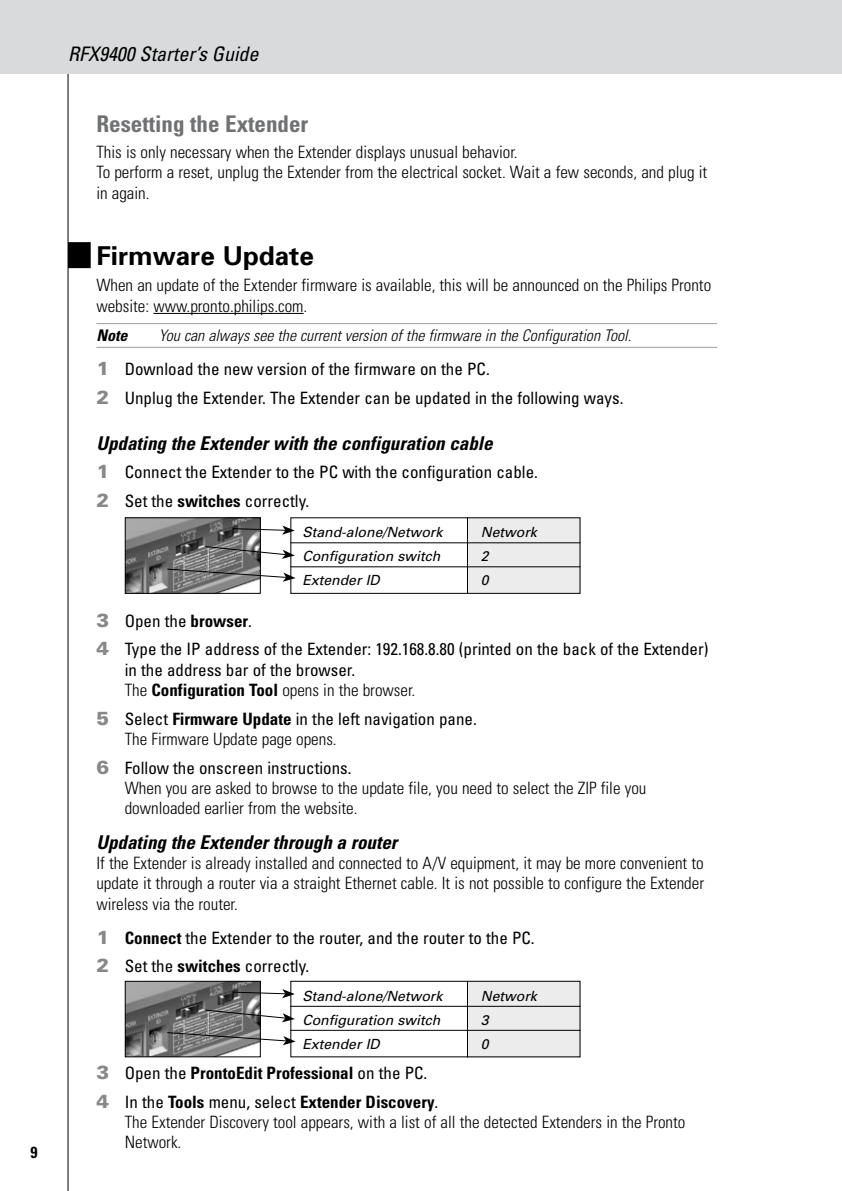
<style>
.page{position:relative;width:842px;height:1191px;background:#fff}
.page>*{position:absolute;margin:0;border:0;box-sizing:border-box;transform-origin:0 0}
.t1{font:700 26px "Univers";color:#000}
.t2{font:700 condensed 23px "Univers";color:#707173}
.t3{font:italic condensed 20px "Univers";color:#000}
.t4{font:italic 700 condensed 19px "Univers";color:#000}
.t5{font:300 condensed 17px/20.4px "Univers";color:#000}
.t6{font:condensed 17px/28.4px "Univers";color:#000}
.t7{font:700 condensed 17px/28.4px "Univers";color:#000}
.t8{font:italic 300 condensed 16px "Univers";color:#000}
.t9{font:italic 700 condensed 16px "Univers";color:#000}
.t10{font:700 condensed 16px "Univers";color:#000}
.t11{font:italic 14px "Univers";color:#000}
.s1{font-weight:900;font-stretch:normal;font-size:19px;color:#878889}
.s2{font-weight:700}
.s3{font-weight:300}
.s4{font-weight:400}
</style>
<div class="page">
<hr style="left:68px;top:0;width:1px;height:1191px;background:#000">
<div style="left:0;top:0;width:842px;height:74px;background:#d9dadb"></div>
<div style="left:68px;top:242px;width:23px;height:26px;background:#000"></div>
<hr style="left:153px;top:313px;width:151px;height:1px;background:#000">
<hr style="left:96px;top:323px;width:621px;height:1px;background:#9c9d9f">
<hr style="left:96px;top:347px;width:621px;height:1px;background:#9c9d9f">
<div style="left:468px;top:517px;width:112px;height:77px;background:#ececed"></div>
<div style="left:290px;top:517px;width:290px;height:77px;border:1px solid #000"></div>
<img style="left:127px;top:519px;width:132px;height:73px">
<div style="left:125px;top:517px;width:136px;height:77px;border:1px solid #000"></div>
<hr style="left:290px;top:542px;width:290px;height:1px;background:#000">
<hr style="left:290px;top:566px;width:290px;height:1px;background:#000">
<hr style="left:467px;top:517px;width:1px;height:77px;background:#000">
<svg style="left:231px;top:525px;width:64px;height:10px"></svg>
<svg style="left:204px;top:545px;width:91px;height:14px"></svg>
<svg style="left:166px;top:568px;width:130px;height:14px"></svg>
<div style="left:468px;top:980px;width:112px;height:77px;background:#ececed"></div>
<div style="left:290px;top:980px;width:290px;height:77px;border:1px solid #000"></div>
<img style="left:127px;top:982px;width:132px;height:73px">
<div style="left:125px;top:980px;width:136px;height:77px;border:1px solid #000"></div>
<hr style="left:290px;top:1005px;width:290px;height:1px;background:#000">
<hr style="left:290px;top:1029px;width:290px;height:1px;background:#000">
<hr style="left:467px;top:980px;width:1px;height:77px;background:#000">
<svg style="left:231px;top:989px;width:64px;height:9px"></svg>
<svg style="left:204px;top:1009px;width:91px;height:13px"></svg>
<svg style="left:166px;top:1031px;width:130px;height:14px"></svg>
<p class="t10" style="left:30px;top:1142px;width:9px">9</p>
<p class="t3" style="left:68px;top:42px;width:192px">RFX9400 Starter’s Guide</p>
<h2 class="t2" style="left:96px;top:109px;width:213px">Resetting the Extender</h2>
<p class="t5" style="left:96px;top:141px;width:612px">This is only necessary when the Extender displays unusual behavior.<br>To perform a reset, unplug the Extender from the electrical socket. Wait a few seconds, and plug it in again.</p>
<h1 class="t1" style="left:96px;top:240px;width:219px">Firmware Update</h1>
<p class="t5" style="left:96px;top:275px;width:616px">When an update of the Extender firmware is available, this will be announced on the Philips Pronto website: www.pronto.philips.com.</p>
<p class="t9" style="left:96px;top:326px;width:33px">Note</p>
<p class="t8" style="left:159px;top:326px;width:474px">You can always see the current version of the firmware in the Configuration Tool.</p>
<p class="t6" style="left:96px;top:354px;width:529px"><span class="s1">1</span> Download the new version of the firmware on the PC.<br><span class="s1">2</span> Unplug the Extender. The Extender can be updated in the following ways.</p>
<p class="t4" style="left:96px;top:431px;width:398px">Updating the Extender with the configuration cable</p>
<p class="t6" style="left:96px;top:457px;width:443px"><span class="s1">1</span> Connect the Extender to the PC with the configuration cable.<br><span class="s1">2</span> Set the <span class="s2">switches</span> correctly.</p>
<p class="t11" style="left:302px;top:524px;width:142px">Stand-alone/Network</p>
<p class="t11" style="left:481px;top:524px;width:58px">Network</p>
<p class="t11" style="left:302px;top:548px;width:140px">Configuration switch</p>
<p class="t11" style="left:481px;top:548px;width:9px">2</p>
<p class="t11" style="left:302px;top:572px;width:79px">Extender ID</p>
<p class="t11" style="left:481px;top:572px;width:9px">0</p>
<p class="t6" style="left:96px;top:606px;width:614px"><span class="s1">3</span> Open the <span class="s2">browser</span>.<br><span class="s1">4</span> Type the IP address of the Extender: 192.168.8.80 (printed on the back of the Extender)</p>
<p class="t6" style="left:125px;top:659px;width:292px;line-height:20.4px">in the address bar of the browser.<br><span class="s3">The</span> <span class="s2">Configuration Tool</span> <span class="s3">opens in the browser.</span></p>
<p class="t6" style="left:125px;top:708px;width:354px;line-height:20.4px;text-indent:-28px"><span class="s1">5</span> Select <span class="s2">Firmware Update</span> in the left navigation pane.<br><span class="s3">The Firmware Update page opens.</span></p>
<p class="t5" style="left:125px;top:757px;width:523px;text-indent:-28px"><span class="s1">6</span> <span class="s4">Follow the onscreen instructions.<br></span>When you are asked to browse to the update file, you need to select the ZIP file you downloaded earlier from the website.</p>
<p class="t4" style="left:96px;top:830px;width:302px">Updating the Extender through a router</p>
<p class="t5" style="left:96px;top:852px;width:609px;text-align:justify">If the Extender is already installed and connected to A/V equipment, it may be more convenient to update it through a router via a straight Ethernet cable. It is not possible to configure the Extender wireless via the router.</p>
<p class="t6" style="left:96px;top:923px;width:440px"><span class="s1">1</span> <span class="s2">Connect</span> the Extender to the router, and the router to the PC.<br><span class="s1">2</span> Set the <span class="s2">switches</span> correctly.</p>
<p class="t11" style="left:302px;top:987px;width:142px">Stand-alone/Network</p>
<p class="t11" style="left:481px;top:987px;width:58px">Network</p>
<p class="t11" style="left:302px;top:1011px;width:140px">Configuration switch</p>
<p class="t11" style="left:481px;top:1011px;width:9px">3</p>
<p class="t11" style="left:302px;top:1035px;width:79px">Extender ID</p>
<p class="t11" style="left:481px;top:1035px;width:9px">0</p>
<p class="t7" style="left:96px;top:1058px;width:343px"><span class="s1">3</span> <span class="s4">Open the</span> ProntoEdit Professional <span class="s4">on the PC.<br></span><span class="s1">4</span> <span class="s4">In the</span> Tools <span class="s4">menu, select</span> Extender Discovery<span class="s4">.</span></p>
<p class="t5" style="left:125px;top:1111px;width:562px">The Extender Discovery tool appears, with a list of all the detected Extenders in the Pronto<br>Network.</p>
</div>
